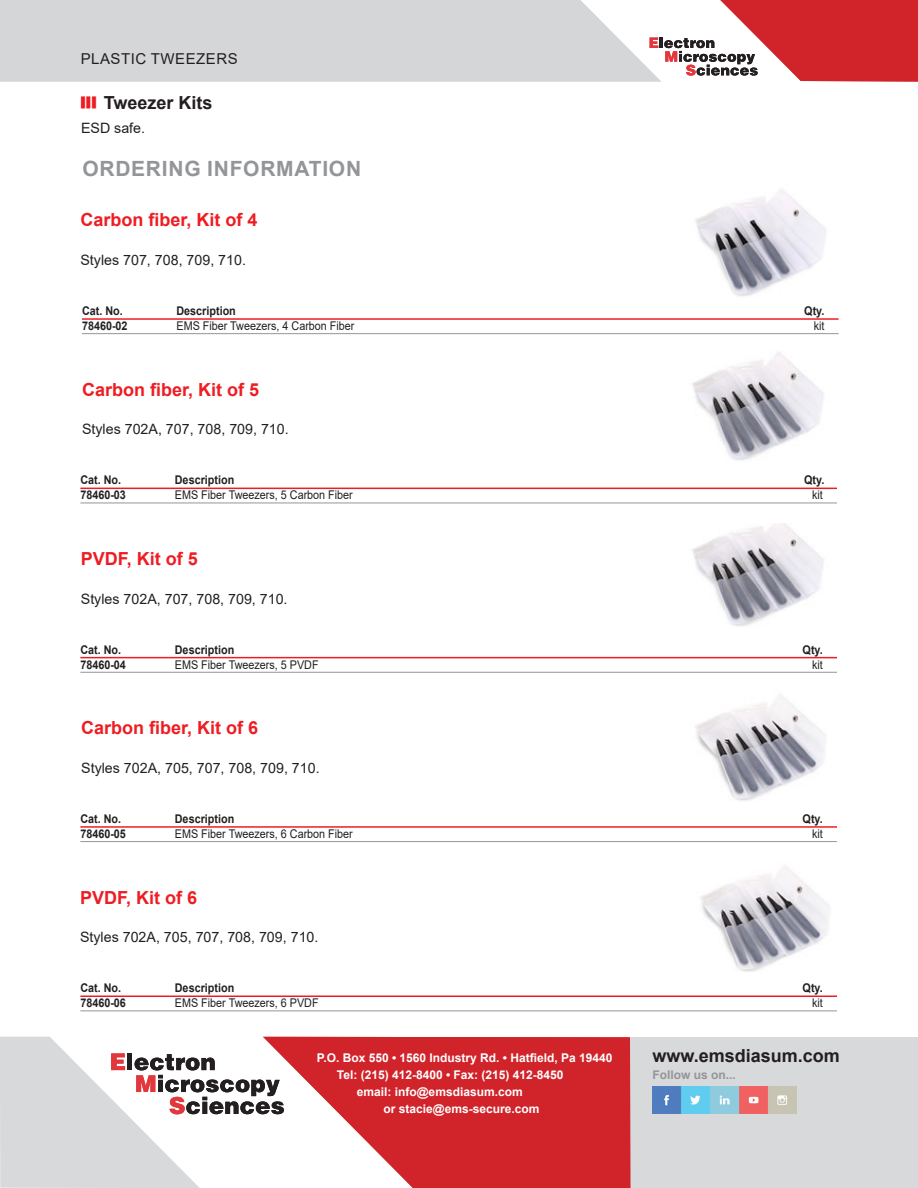
<style>
.page{position:relative;width:918px;height:1188px;background:#fff}
.page>*{position:absolute;margin:0;border:0;box-sizing:border-box;transform-origin:0 0}
.Major_Subhead{font:700 21px "Arial";letter-spacing:.035em;color:#939598}
.t1{font:700 18px "Arial";color:#ee1d23}
.Product_Name__Small{font:700 18px "Arial";color:#231f20}
.Section_Title{font:15px "Arial";letter-spacing:.035em;color:#231f20}
.Body_Text{font:14.25px "Arial";color:#231f20}
.Price_Block_Text__1{font:12px "Arial";color:#231f20;scale:.9 1}
.Body_Text-2{font:700 12px "Arial";color:#fff}
.Price_Block_Header{font:700 12px "Arial";color:#231f20;scale:.9 1}
.Price_Block_Text__1-2{font:700 12px "Arial";color:#231f20;scale:.9 1}
.Body_Text-3{font:700 12px "Arial";color:#939598}
</style>
<div class="page">
<div style="left:0;top:0;width:650px;height:82px;background:#d5d6d8"></div>
<div style="left:630px;top:1037px;width:288px;height:151px;background:#d8d9db"></div>
<svg style="left:284px;top:1037px;width:347px;height:151px;fill:#d1232a"></svg>
<svg style="left:650px;top:0;width:268px;height:82px"></svg>
<svg style="left:0;top:1037px;width:284px;height:151px"></svg>
<img style="left:695px;top:189px;width:131px;height:108px">
<img style="left:692px;top:351px;width:132px;height:109px">
<img style="left:692px;top:524px;width:132px;height:102px">
<hr style="left:80px;top:996px;width:757px;height:1px;background:#ee1d23">
<hr style="left:80px;top:1011px;width:757px;height:1px;background:#939598">
<img style="left:695px;top:694px;width:131px;height:107px">
<img style="left:700px;top:865px;width:130px;height:107px">
<hr style="left:80px;top:826px;width:757px;height:2px;background:#ee1d23">
<hr style="left:80px;top:841px;width:757px;height:1px;background:#939598">
<hr style="left:80px;top:657px;width:757px;height:1px;background:#ee1d23">
<hr style="left:80px;top:672px;width:757px;height:1px;background:#939598">
<hr style="left:80px;top:488px;width:757px;height:1px;background:#ee1d23">
<hr style="left:80px;top:503px;width:757px;height:1px;background:#939598">
<hr style="left:82px;top:318px;width:757px;height:2px;background:#ee1d23">
<hr style="left:82px;top:333px;width:757px;height:1px;background:#939598">
<p class="Section_Title" style="left:81px;top:49px;width:159px">PLASTIC TWEEZERS</p>
<p class="Product_Name__Small" style="left:104px;top:90px;width:110px">Tweezer Kits</p>
<p class="Body_Text" style="left:81px;top:118px;width:66px">ESD safe.</p>
<p class="Major_Subhead" style="left:82px;top:154px;width:280px">ORDERING INFORMATION</p>
<p class="t1" style="left:80px;top:207px;width:179px">Carbon fiber, Kit of 4</p>
<p class="Body_Text" style="left:80px;top:250px;width:167px">Styles 707, 708, 709, 710.</p>
<p class="Price_Block_Header" style="left:82px;top:302px;width:47px">Cat. No.</p>
<p class="Price_Block_Header" style="left:177px;top:302px;width:68px">Description</p>
<p class="Price_Block_Header" style="left:804px;top:302px;width:24px">Qty.</p>
<p class="Price_Block_Text__1-2" style="left:82px;top:317px;width:52px">78460-02</p>
<p class="Price_Block_Text__1" style="left:177px;top:318px;width:199px">EMS Fiber Tweezers, 4 Carbon Fiber</p>
<p class="Price_Block_Text__1" style="left:814px;top:318px;width:14px">kit</p>
<p class="t1" style="left:82px;top:377px;width:179px">Carbon fiber, Kit of 5</p>
<p class="Body_Text" style="left:82px;top:420px;width:208px">Styles 702A, 707, 708, 709, 710.</p>
<p class="Price_Block_Header" style="left:80px;top:472px;width:47px">Cat. No.</p>
<p class="Price_Block_Header" style="left:175px;top:472px;width:68px">Description</p>
<p class="Price_Block_Header" style="left:804px;top:472px;width:24px">Qty.</p>
<p class="Price_Block_Text__1-2" style="left:80px;top:487px;width:52px">78460-03</p>
<p class="Price_Block_Text__1" style="left:175px;top:487px;width:199px">EMS Fiber Tweezers, 5 Carbon Fiber</p>
<p class="Price_Block_Text__1" style="left:812px;top:487px;width:14px">kit</p>
<p class="t1" style="left:81px;top:546px;width:119px">PVDF, Kit of 5</p>
<p class="Body_Text" style="left:81px;top:589px;width:208px">Styles 702A, 707, 708, 709, 710.</p>
<p class="Price_Block_Header" style="left:80px;top:641px;width:47px">Cat. No.</p>
<p class="Price_Block_Header" style="left:175px;top:641px;width:68px">Description</p>
<p class="Price_Block_Header" style="left:803px;top:641px;width:24px">Qty.</p>
<p class="Price_Block_Text__1-2" style="left:80px;top:656px;width:52px">78460-04</p>
<p class="Price_Block_Text__1" style="left:175px;top:656px;width:161px">EMS Fiber Tweezers, 5 PVDF</p>
<p class="Price_Block_Text__1" style="left:812px;top:656px;width:14px">kit</p>
<p class="t1" style="left:81px;top:715px;width:179px">Carbon fiber, Kit of 6</p>
<p class="Body_Text" style="left:81px;top:758px;width:240px">Styles 702A, 705, 707, 708, 709, 710.</p>
<p class="Price_Block_Header" style="left:80px;top:810px;width:47px">Cat. No.</p>
<p class="Price_Block_Header" style="left:175px;top:810px;width:68px">Description</p>
<p class="Price_Block_Header" style="left:803px;top:810px;width:24px">Qty.</p>
<p class="Price_Block_Text__1-2" style="left:80px;top:825px;width:52px">78460-05</p>
<p class="Price_Block_Text__1" style="left:175px;top:825px;width:199px">EMS Fiber Tweezers, 6 Carbon Fiber</p>
<p class="Price_Block_Text__1" style="left:812px;top:825px;width:14px">kit</p>
<p class="t1" style="left:80px;top:885px;width:119px">PVDF, Kit of 6</p>
<p class="Body_Text" style="left:80px;top:928px;width:240px">Styles 702A, 705, 707, 708, 709, 710.</p>
<p class="Price_Block_Header" style="left:80px;top:980px;width:47px">Cat. No.</p>
<p class="Price_Block_Header" style="left:175px;top:980px;width:68px">Description</p>
<p class="Price_Block_Header" style="left:803px;top:980px;width:24px">Qty.</p>
<p class="Price_Block_Text__1-2" style="left:80px;top:995px;width:52px">78460-06</p>
<p class="Price_Block_Text__1" style="left:175px;top:995px;width:161px">EMS Fiber Tweezers, 6 PVDF</p>
<p class="Price_Block_Text__1" style="left:812px;top:995px;width:14px">kit</p>
<p class="Body_Text-2" style="left:317px;top:1050px;width:297px">P.O. Box 550 • 1560 Industry Rd. • Hatfield, Pa 19440</p>
<p class="Body_Text-2" style="left:337px;top:1067px;width:228px">Tel: (215) 412-8400 • Fax: (215) 412-8450</p>
<p class="Body_Text-2" style="left:357px;top:1083px;width:167px">email: info@emsdiasum.com</p>
<p class="Body_Text-2" style="left:384px;top:1100px;width:157px">or stacie@ems-secure.com</p>
<p class="Product_Name__Small" style="left:652px;top:1043px;width:189px">www.emsdiasum.com</p>
<p class="Body_Text-3" style="left:652px;top:1067px;width:85px">Follow us on...</p>
</div>
